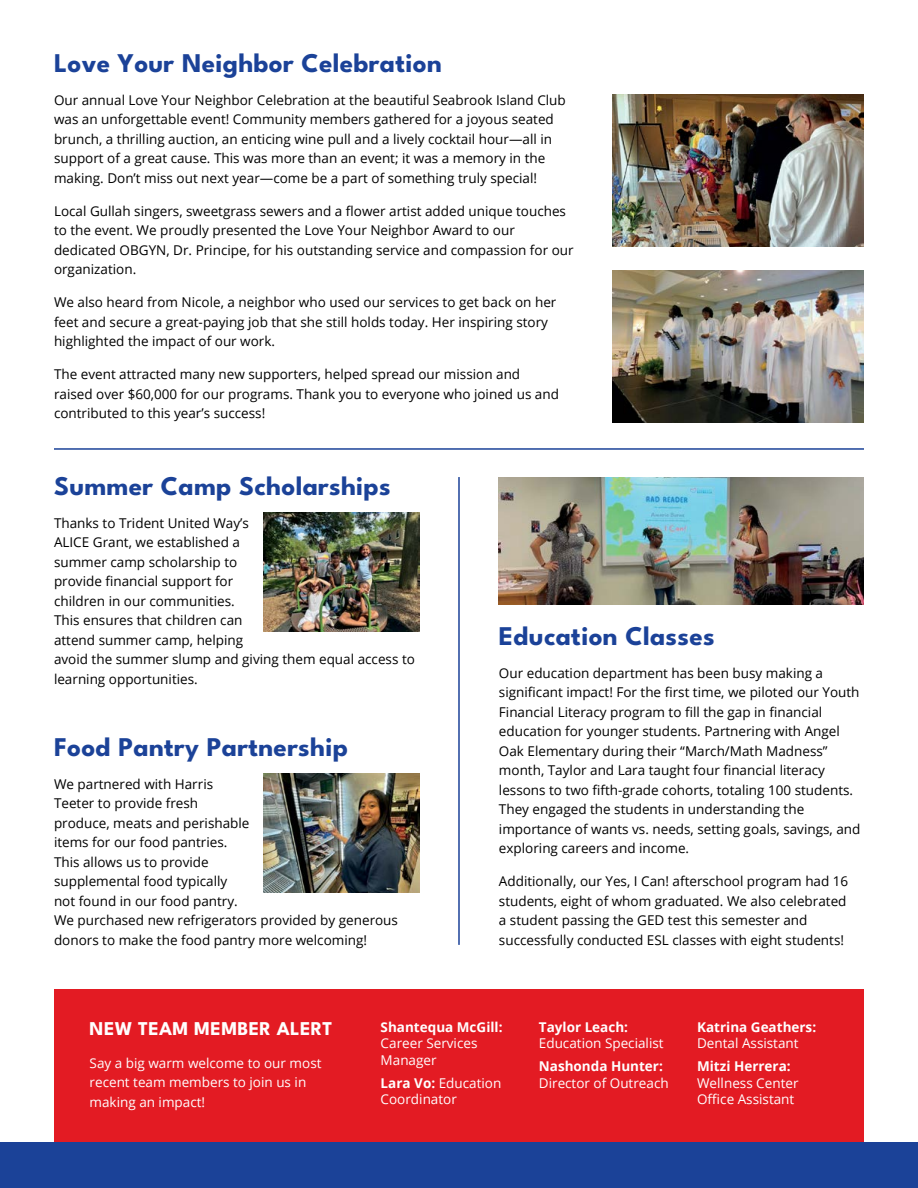
<style>
.page{position:relative;width:918px;height:1188px;background:#fff}
.page>*{position:absolute;margin:0;border:0;box-sizing:border-box;transform-origin:0 0}
.t1{font:100 27px "League Spartan";letter-spacing:.01em;color:#1b4298}
.t2{font:100 19.5px "League Spartan";letter-spacing:.015em;color:#fff}
.t3{font:13.5px/19.5px "Open Sans";color:#000}
.t4{font:13.5px/16.5px "Open Sans";color:#fff}
.t5{font:700 13.5px "Open Sans";color:#fff}
.s1{font-weight:700}
</style>
<div class="page">
<div style="left:54px;top:989px;width:810px;height:173px;background:#e31b23"></div>
<div style="left:0;top:1143px;width:918px;height:45px;background:#1b4298"></div>
<hr style="left:54px;top:448px;width:810px;height:2px;background:#1b4298">
<hr style="left:458px;top:477px;width:2px;height:468px;background:#1b4298">
<img style="left:612px;top:94px;width:252px;height:153px">
<img style="left:612px;top:271px;width:252px;height:152px">
<img style="left:263px;top:513px;width:156px;height:118px">
<img style="left:263px;top:774px;width:156px;height:118px">
<img style="left:499px;top:477px;width:365px;height:127px">
<h1 class="t1" style="left:54px;top:43px;width:389px">Love Your Neighbor Celebration</h1>
<p class="t3" style="left:54px;top:90px;width:513px">Our annual Love Your Neighbor Celebration at the beautiful Seabrook Island Club was an unforgettable event! Community members gathered for a joyous seated brunch, a thrilling auction, an enticing wine pull and a lively cocktail hour—all in support of a great cause. This was more than an event; it was a memory in the making. Don’t miss out next year—come be a part of something truly special!</p>
<p class="t3" style="left:54px;top:201px;width:521px">Local Gullah singers, sweetgrass sewers and a flower artist added unique touches to the event. We proudly presented the Love Your Neighbor Award to our dedicated OBGYN, Dr. Principe, for his outstanding service and compassion for our organization.</p>
<p class="t3" style="left:54px;top:292px;width:504px">We also heard from Nicole, a neighbor who used our services to get back on her feet and secure a great-paying job that she still holds today. Her inspiring story highlighted the impact of our work.</p>
<p class="t3" style="left:54px;top:364px;width:507px">The event attracted many new supporters, helped spread our mission and raised over $60,000 for our programs. Thank you to everyone who joined us and contributed to this year’s success!</p>
<h1 class="t1" style="left:54px;top:466px;width:338px">Summer Camp Scholarships</h1>
<p class="t3" style="left:54px;top:513px;width:362px">Thanks to Trident United Way’s<br>ALICE Grant, we established a<br>summer camp scholarship to<br>provide financial support for<br>children in our communities.<br>This ensures that children can<br>attend summer camp, helping<br>avoid the summer slump and giving them equal access to learning opportunities.</p>
<h1 class="t1" style="left:54px;top:727px;width:296px">Food Pantry Partnership</h1>
<p class="t3" style="left:54px;top:774px;width:346px">We partnered with Harris<br>Teeter to provide fresh<br>produce, meats and perishable<br>items for our food pantries.<br>This allows us to provide<br>supplemental food typically<br>not found in our food pantry.<br>We purchased new refrigerators provided by generous donors to make the food pantry more welcoming!</p>
<h1 class="t1" style="left:499px;top:616px;width:217px">Education Classes</h1>
<p class="t3" style="left:499px;top:663px;width:363px">Our education department has been busy making a significant impact! For the first time, we piloted our Youth Financial Literacy program to fill the gap in financial education for younger students. Partnering with Angel Oak Elementary during their “March/Math Madness” month, Taylor and Lara taught four financial literacy lessons to two fifth-grade cohorts, totaling 100 students.<br>They engaged the students in understanding the importance of wants vs. needs, setting goals, savings, and exploring careers and income.</p>
<p class="t3" style="left:499px;top:871px;width:351px">Additionally, our Yes, I Can! afterschool program had 16 students, eight of whom graduated. We also celebrated a student passing the GED test this semester and successfully conducted ESL classes with eight students!</p>
<h2 class="t2" style="left:90px;top:1014px;width:244px">NEW TEAM MEMBER ALERT</h2>
<p class="t4" style="left:90px;top:1053px;width:233px;line-height:19.5px">Say a big warm welcome to our most recent team members to join us in making an impact!</p>
<p class="t5" style="left:381px;top:1017px;width:123px">Shantequa McGill:</p>
<p class="t4" style="left:381px;top:1035px;width:98px">Career Services<br>Manager</p>
<p class="t4" style="left:381px;top:1074px;width:122px"><span class="s1">Lara Vo:</span> Education<br>Coordinator</p>
<p class="t5" style="left:539px;top:1017px;width:91px">Taylor Leach:</p>
<p class="t4" style="left:539px;top:1035px;width:126px">Education Specialist</p>
<p class="t5" style="left:539px;top:1057px;width:126px">Nashonda Hunter:</p>
<p class="t4" style="left:539px;top:1074px;width:131px">Director of Outreach</p>
<p class="t5" style="left:697px;top:1017px;width:121px">Katrina Geathers:</p>
<p class="t4" style="left:697px;top:1035px;width:103px">Dental Assistant</p>
<p class="t5" style="left:697px;top:1057px;width:95px">Mitzi Herrera:</p>
<p class="t4" style="left:697px;top:1074px;width:103px">Wellness Center<br>Office Assistant</p>
</div>
